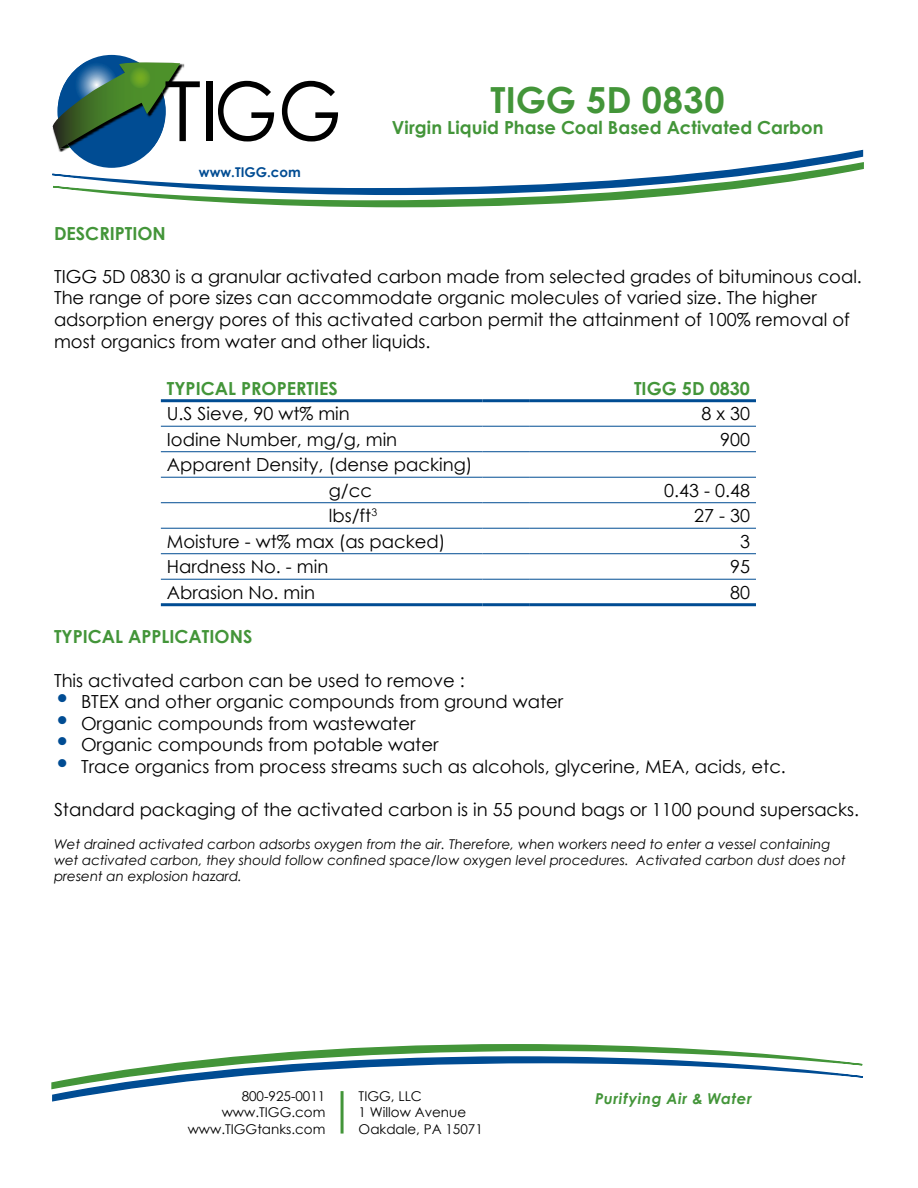
<style>
.page{position:relative;width:918px;height:1188px;background:#fff}
.page>*{position:absolute;margin:0;border:0;box-sizing:border-box;transform-origin:0 0}
.t1{font:83.25px "Century Gothic";color:#000;scale:1.05 1}
.t2{font:700 36px "Century Gothic";letter-spacing:.005em;color:#439539}
.t3{font:18px/21.6px "Century Gothic";color:#000}
.t4{font:700 18px "Century Gothic";color:#439539}
.t5{font:italic 700 15px "Century Gothic";letter-spacing:.045em;color:#439539}
.t6{font:italic 13.5px/16.2px "Century Gothic";color:#000}
.t7{font:13.5px/16.2px "Century Gothic";color:#000;text-align:right}
.t8{font:700 13.5px "Century Gothic";color:#004c93}
.s1{font-size:80.4px}
.s2{font-size:27px;color:#004c93}
</style>
<div class="page">
<hr style="left:161px;top:399px;width:321px;height:3px;background:#004c93">
<hr style="left:482px;top:399px;width:48px;height:3px;background:#004c93">
<hr style="left:530px;top:399px;width:226px;height:3px;background:#004c93">
<hr style="left:161px;top:603px;width:321px;height:3px;background:#004c93">
<hr style="left:482px;top:603px;width:48px;height:3px;background:#004c93">
<hr style="left:530px;top:603px;width:226px;height:3px;background:#004c93">
<hr style="left:161px;top:426px;width:321px;height:1px;background:#004c93">
<hr style="left:482px;top:426px;width:48px;height:1px;background:#004c93">
<hr style="left:530px;top:426px;width:226px;height:1px;background:#004c93">
<hr style="left:161px;top:451px;width:321px;height:1px;background:#004c93">
<hr style="left:482px;top:451px;width:48px;height:1px;background:#004c93">
<hr style="left:530px;top:451px;width:226px;height:1px;background:#004c93">
<hr style="left:161px;top:477px;width:321px;height:1px;background:#004c93">
<hr style="left:482px;top:477px;width:48px;height:1px;background:#004c93">
<hr style="left:530px;top:477px;width:226px;height:1px;background:#004c93">
<hr style="left:161px;top:502px;width:321px;height:1px;background:#004c93">
<hr style="left:482px;top:502px;width:48px;height:1px;background:#004c93">
<hr style="left:530px;top:502px;width:226px;height:1px;background:#004c93">
<hr style="left:161px;top:528px;width:321px;height:1px;background:#004c93">
<hr style="left:482px;top:528px;width:48px;height:1px;background:#004c93">
<hr style="left:530px;top:528px;width:226px;height:1px;background:#004c93">
<hr style="left:161px;top:553px;width:321px;height:1px;background:#004c93">
<hr style="left:482px;top:553px;width:48px;height:1px;background:#004c93">
<hr style="left:530px;top:553px;width:226px;height:1px;background:#004c93">
<hr style="left:161px;top:579px;width:321px;height:1px;background:#004c93">
<hr style="left:482px;top:579px;width:48px;height:1px;background:#004c93">
<hr style="left:530px;top:579px;width:226px;height:1px;background:#004c93">
<hr style="left:341px;top:1091px;width:3px;height:43px;background:#439539">
<svg style="left:51px;top:1044px;width:812px;height:58px"></svg>
<svg style="left:52px;top:61px;width:812px;height:147px"></svg>
<h1 class="t1" style="left:164px;top:53px;width:171px">TI<span class="s1">GG</span></h1>
<p class="t8" style="left:199px;top:161px;width:104px">www.TIGG.com</p>
<h2 class="t2" style="left:491px;top:72px;width:236px">TIGG 5D 0830</h2>
<p class="t4" style="left:392px;top:114px;width:433px">Virgin Liquid Phase Coal Based Activated Carbon</p>
<p class="t4" style="left:54px;top:219px;width:113px">DESCRIPTION</p>
<p class="t3" style="left:54px;top:265px;width:809px">TIGG 5D 0830 is a granular activated carbon made from selected grades of bituminous coal.<br>The range of pore sizes can accommodate organic molecules of varied size. The higher adsorption energy pores of this activated carbon permit the attainment of 100% removal of most organics from water and other liquids.</p>
<p class="t4" style="left:167px;top:375px;width:173px">TYPICAL PROPERTIES</p>
<p class="t4" style="left:634px;top:375px;width:117px">TIGG 5D 0830</p>
<p class="t3" style="left:167px;top:403px;width:185px">U.S Sieve, 90 wt% min</p>
<p class="t3" style="left:701px;top:403px;width:50px">8 x 30</p>
<p class="t3" style="left:167px;top:428px;width:232px">Iodine Number, mg/g, min</p>
<p class="t3" style="left:720px;top:428px;width:31px">900</p>
<p class="t3" style="left:329px;top:452px;width:145px;line-height:25.5px;text-indent:-162px">Apparent Density, (dense packing) g/cc</p>
<p class="t3" style="left:664px;top:479px;width:87px">0.43 - 0.48</p>
<p class="t3" style="left:329px;top:505px;width:50px">lbs/ft<sup>3</sup></p>
<p class="t3" style="left:694px;top:505px;width:57px">27 - 30</p>
<p class="t3" style="left:167px;top:530px;width:280px">Moisture - wt% max (as packed)</p>
<p class="t3" style="left:740px;top:530px;width:11px">3</p>
<p class="t3" style="left:167px;top:556px;width:163px">Hardness No. - min</p>
<p class="t3" style="left:730px;top:556px;width:21px">95</p>
<p class="t3" style="left:167px;top:581px;width:150px">Abrasion No. min</p>
<p class="t3" style="left:730px;top:581px;width:21px">80</p>
<p class="t4" style="left:54px;top:623px;width:200px">TYPICAL APPLICATIONS</p>
<p class="t3" style="left:54px;top:669px;width:412px">This activated carbon can be used to remove :</p>
<p class="t3" style="left:54px;top:691px;width:511px"><span class="s2">•</span> BTEX and other organic compounds from ground water</p>
<p class="t3" style="left:54px;top:712px;width:363px"><span class="s2">•</span> Organic compounds from wastewater</p>
<p class="t3" style="left:54px;top:734px;width:386px"><span class="s2">•</span> Organic compounds from potable water</p>
<p class="t3" style="left:54px;top:755px;width:733px"><span class="s2">•</span> Trace organics from process streams such as alcohols, glycerine, MEA, acids, etc.</p>
<p class="t3" style="left:54px;top:799px;width:807px">Standard packaging of the activated carbon is in 55 pound bags or 1100 pound supersacks.</p>
<p class="t6" style="left:54px;top:835px;width:793px">Wet drained activated carbon adsorbs oxygen from the air. Therefore, when workers need to enter a vessel containing wet activated carbon, they should follow confined space/low oxygen level procedures. Activated carbon dust does not present an explosion hazard.</p>
<p class="t7" style="left:188px;top:1088px;width:139px">800-925-0011 www.TIGG.com www.TIGGtanks.com</p>
<p class="t7" style="left:359px;top:1088px;width:126px;text-align:left">TIGG, LLC<br>1 Willow Avenue<br>Oakdale, PA 15071</p>
<p class="t5" style="left:595px;top:1088px;width:158px">Purifying Air &amp; Water</p>
</div>
